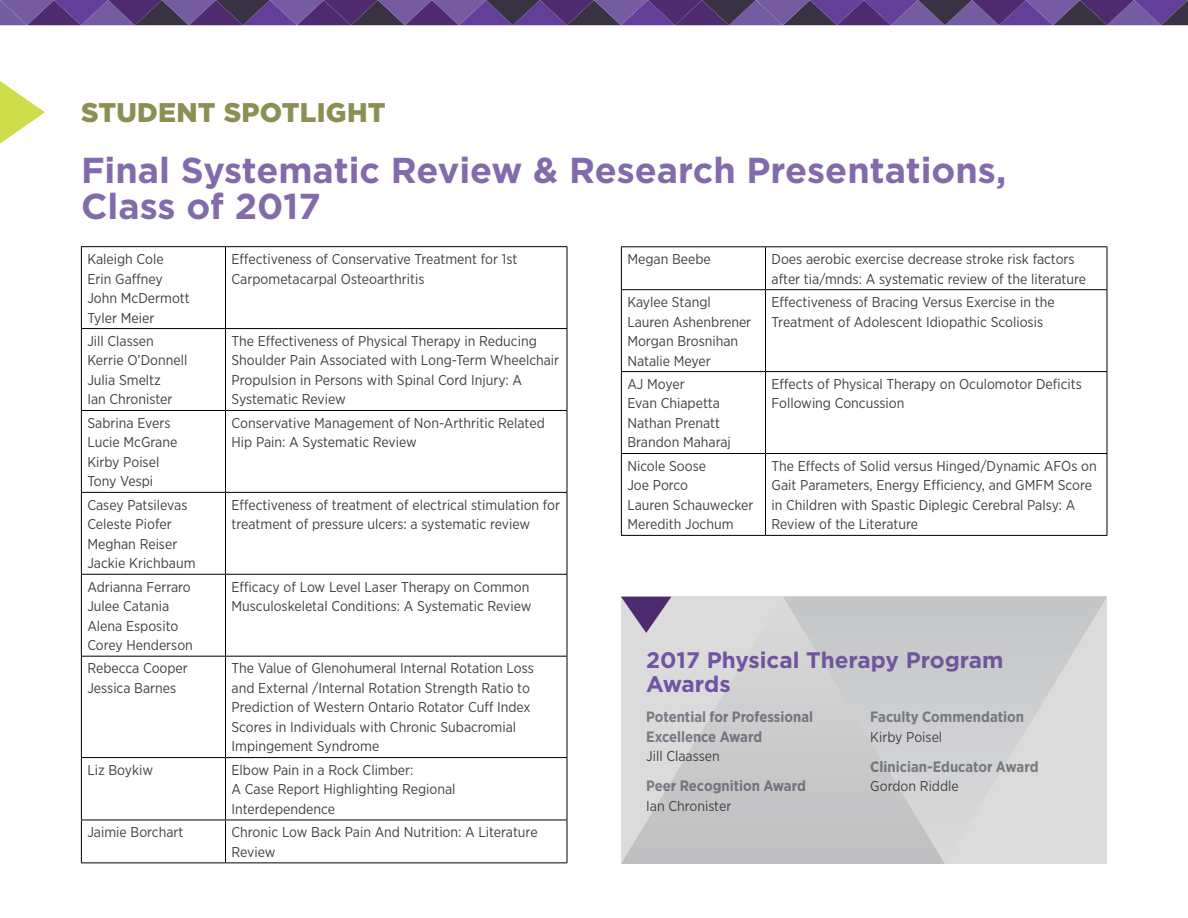
<style>
.page{position:relative;width:1188px;height:918px;background:#fff}
.page>*{position:absolute;margin:0;border:0;box-sizing:border-box;transform-origin:0 0}
.t1{font:700 36px/36px "Gotham";color:#836bab}
.t2{font:900 27px "Gotham";letter-spacing:.01em;color:#8c8f54}
.t3{font:700 22.5px/24px "Gotham";color:#7252a2}
.t4{font:700 15px/19.5px "Gotham Narrow";color:#767c83}
.t5{font:14.25px/19.5px "Gotham Narrow";color:#414042}
</style>
<div class="page">
<svg style="left:0;top:0;width:1188px;height:25px;background:#5b407e"></svg>
<svg style="left:0;top:81px;width:45px;height:63px"></svg>
<svg style="left:945px;top:597px;width:162px;height:267px;background:#d3d3d5"></svg>
<svg style="left:621px;top:597px;width:324px;height:267px;background:#ccccce"></svg>
<hr style="left:81px;top:246px;width:145px;height:1px;background:#000">
<hr style="left:81px;top:247px;width:1px;height:81px;background:#000">
<hr style="left:226px;top:246px;width:341px;height:1px;background:#000">
<hr style="left:225px;top:247px;width:1px;height:81px;background:#000">
<hr style="left:567px;top:247px;width:1px;height:81px;background:#000">
<hr style="left:81px;top:328px;width:145px;height:1px;background:#000">
<hr style="left:81px;top:329px;width:1px;height:81px;background:#000">
<hr style="left:226px;top:328px;width:341px;height:1px;background:#000">
<hr style="left:225px;top:329px;width:1px;height:81px;background:#000">
<hr style="left:567px;top:329px;width:1px;height:81px;background:#000">
<hr style="left:81px;top:410px;width:145px;height:1px;background:#000">
<hr style="left:81px;top:411px;width:1px;height:81px;background:#000">
<hr style="left:226px;top:410px;width:341px;height:1px;background:#000">
<hr style="left:225px;top:411px;width:1px;height:81px;background:#000">
<hr style="left:567px;top:411px;width:1px;height:81px;background:#000">
<hr style="left:81px;top:492px;width:145px;height:1px;background:#000">
<hr style="left:81px;top:493px;width:1px;height:81px;background:#000">
<hr style="left:226px;top:492px;width:341px;height:1px;background:#000">
<hr style="left:225px;top:493px;width:1px;height:81px;background:#000">
<hr style="left:567px;top:493px;width:1px;height:81px;background:#000">
<hr style="left:81px;top:574px;width:145px;height:1px;background:#000">
<hr style="left:81px;top:575px;width:1px;height:81px;background:#000">
<hr style="left:226px;top:574px;width:341px;height:1px;background:#000">
<hr style="left:225px;top:575px;width:1px;height:81px;background:#000">
<hr style="left:567px;top:575px;width:1px;height:81px;background:#000">
<hr style="left:81px;top:656px;width:145px;height:1px;background:#000">
<hr style="left:81px;top:657px;width:1px;height:100px;background:#000">
<hr style="left:226px;top:656px;width:341px;height:1px;background:#000">
<hr style="left:225px;top:657px;width:1px;height:100px;background:#000">
<hr style="left:567px;top:657px;width:1px;height:100px;background:#000">
<hr style="left:81px;top:757px;width:145px;height:1px;background:#000">
<hr style="left:81px;top:758px;width:1px;height:62px;background:#000">
<hr style="left:226px;top:757px;width:341px;height:1px;background:#000">
<hr style="left:225px;top:758px;width:1px;height:62px;background:#000">
<hr style="left:567px;top:758px;width:1px;height:62px;background:#000">
<hr style="left:81px;top:820px;width:145px;height:1px;background:#000">
<hr style="left:81px;top:820px;width:1px;height:42px;background:#000">
<hr style="left:226px;top:820px;width:341px;height:1px;background:#000">
<hr style="left:225px;top:820px;width:1px;height:42px;background:#000">
<hr style="left:567px;top:820px;width:1px;height:42px;background:#000">
<hr style="left:81px;top:862px;width:145px;height:1px;background:#000">
<hr style="left:226px;top:862px;width:341px;height:1px;background:#000">
<hr style="left:621px;top:246px;width:145px;height:1px;background:#000">
<hr style="left:621px;top:247px;width:1px;height:42px;background:#000">
<hr style="left:766px;top:246px;width:341px;height:1px;background:#000">
<hr style="left:765px;top:247px;width:1px;height:42px;background:#000">
<hr style="left:1107px;top:247px;width:1px;height:42px;background:#000">
<hr style="left:621px;top:289px;width:145px;height:1px;background:#000">
<hr style="left:621px;top:290px;width:1px;height:81px;background:#000">
<hr style="left:766px;top:289px;width:341px;height:1px;background:#000">
<hr style="left:765px;top:290px;width:1px;height:81px;background:#000">
<hr style="left:1107px;top:290px;width:1px;height:81px;background:#000">
<hr style="left:621px;top:371px;width:145px;height:1px;background:#000">
<hr style="left:621px;top:372px;width:1px;height:81px;background:#000">
<hr style="left:766px;top:371px;width:341px;height:1px;background:#000">
<hr style="left:765px;top:372px;width:1px;height:81px;background:#000">
<hr style="left:1107px;top:372px;width:1px;height:81px;background:#000">
<hr style="left:621px;top:453px;width:145px;height:1px;background:#000">
<hr style="left:621px;top:454px;width:1px;height:81px;background:#000">
<hr style="left:766px;top:453px;width:341px;height:1px;background:#000">
<hr style="left:765px;top:454px;width:1px;height:81px;background:#000">
<hr style="left:1107px;top:454px;width:1px;height:81px;background:#000">
<hr style="left:621px;top:535px;width:145px;height:1px;background:#000">
<hr style="left:766px;top:535px;width:341px;height:1px;background:#000">
<h2 class="t2" style="left:81px;top:97px;width:306px">STUDENT SPOTLIGHT</h2>
<h1 class="t1" style="left:81px;top:151px;width:927px">Final Systematic Review &amp; Research Presentations,<br>Class of 2017</h1>
<p class="t5" style="left:87px;top:249px;width:104px">Kaleigh Cole<br>Erin Gaffney<br>John McDermott<br>Tyler Meier</p>
<p class="t5" style="left:232px;top:249px;width:287px">Effectiveness of Conservative Treatment for 1st<br>Carpometacarpal Osteoarthritis</p>
<p class="t5" style="left:87px;top:331px;width:102px">Jill Classen<br>Kerrie O’Donnell<br>Julia Smeltz<br>Ian Chronister</p>
<p class="t5" style="left:232px;top:331px;width:329px">The Effectiveness of Physical Therapy in Reducing Shoulder Pain Associated with Long-Term Wheelchair Propulsion in Persons with Spinal Cord Injury: A Systematic Review</p>
<p class="t5" style="left:87px;top:413px;width:91px">Sabrina Evers<br>Lucie McGrane<br>Kirby Poisel<br>Tony Vespi</p>
<p class="t5" style="left:232px;top:413px;width:315px">Conservative Management of Non-Arthritic Related<br>Hip Pain: A Systematic Review</p>
<p class="t5" style="left:87px;top:495px;width:110px">Casey Patsilevas<br>Celeste Piofer<br>Meghan Reiser<br>Jackie Krichbaum</p>
<p class="t5" style="left:232px;top:495px;width:330px">Effectiveness of treatment of electrical stimulation for treatment of pressure ulcers: a systematic review</p>
<p class="t5" style="left:87px;top:577px;width:107px">Adrianna Ferraro<br>Julee Catania<br>Alena Esposito<br>Corey Henderson</p>
<p class="t5" style="left:232px;top:577px;width:302px">Efficacy of Low Level Laser Therapy on Common<br>Musculoskeletal Conditions: A Systematic Review</p>
<p class="t5" style="left:87px;top:658px;width:102px">Rebecca Cooper<br>Jessica Barnes</p>
<p class="t5" style="left:232px;top:658px;width:304px">The Value of Glenohumeral Internal Rotation Loss and External /Internal Rotation Strength Ratio to Prediction of Western Ontario Rotator Cuff Index Scores in Individuals with Chronic Subacromial Impingement Syndrome</p>
<p class="t5" style="left:87px;top:760px;width:67px">Liz Boykiw</p>
<p class="t5" style="left:232px;top:760px;width:226px">Elbow Pain in a Rock Climber:<br>A Case Report Highlighting Regional<br>Interdependence</p>
<p class="t5" style="left:87px;top:822px;width:98px">Jaimie Borchart</p>
<p class="t5" style="left:232px;top:822px;width:308px">Chronic Low Back Pain And Nutrition: A Literature<br>Review</p>
<p class="t5" style="left:627px;top:249px;width:85px">Megan Beebe</p>
<p class="t5" style="left:772px;top:249px;width:316px">Does aerobic exercise decrease stroke risk factors after tia/mnds: A systematic review of the literature</p>
<p class="t5" style="left:627px;top:292px;width:125px">Kaylee Stangl<br>Lauren Ashenbrener<br>Morgan Brosnihan<br>Natalie Meyer</p>
<p class="t5" style="left:772px;top:292px;width:285px">Effectiveness of Bracing Versus Exercise in the<br>Treatment of Adolescent Idiopathic Scoliosis</p>
<p class="t5" style="left:627px;top:374px;width:105px">AJ Moyer<br>Evan Chiapetta<br>Nathan Prenatt<br>Brandon Maharaj</p>
<p class="t5" style="left:772px;top:374px;width:312px">Effects of Physical Therapy on Oculomotor Deficits<br>Following Concussion</p>
<p class="t5" style="left:627px;top:456px;width:128px">Nicole Soose<br>Joe Porco<br>Lauren Schauwecker<br>Meredith Jochum</p>
<p class="t5" style="left:772px;top:456px;width:327px">The Effects of Solid versus Hinged/Dynamic AFOs on Gait Parameters, Energy Efficiency, and GMFM Score in Children with Spastic Diplegic Cerebral Palsy: A Review of the Literature</p>
<h3 class="t3" style="left:646px;top:648px;width:359px">2017 Physical Therapy Program<br>Awards</h3>
<p class="t4" style="left:646px;top:707px;width:168px">Potential for Professional<br>Excellence Award</p>
<p class="t5" style="left:646px;top:746px;width:75px">Jill Claassen</p>
<p class="t4" style="left:646px;top:776px;width:161px">Peer Recognition Award</p>
<p class="t5" style="left:646px;top:796px;width:87px">Ian Chronister</p>
<p class="t4" style="left:870px;top:707px;width:155px">Faculty Commendation</p>
<p class="t5" style="left:870px;top:727px;width:73px">Kirby Poisel</p>
<p class="t4" style="left:870px;top:757px;width:170px">Clinician-Educator Award</p>
<p class="t5" style="left:870px;top:776px;width:90px">Gordon Riddle</p>
</div>
